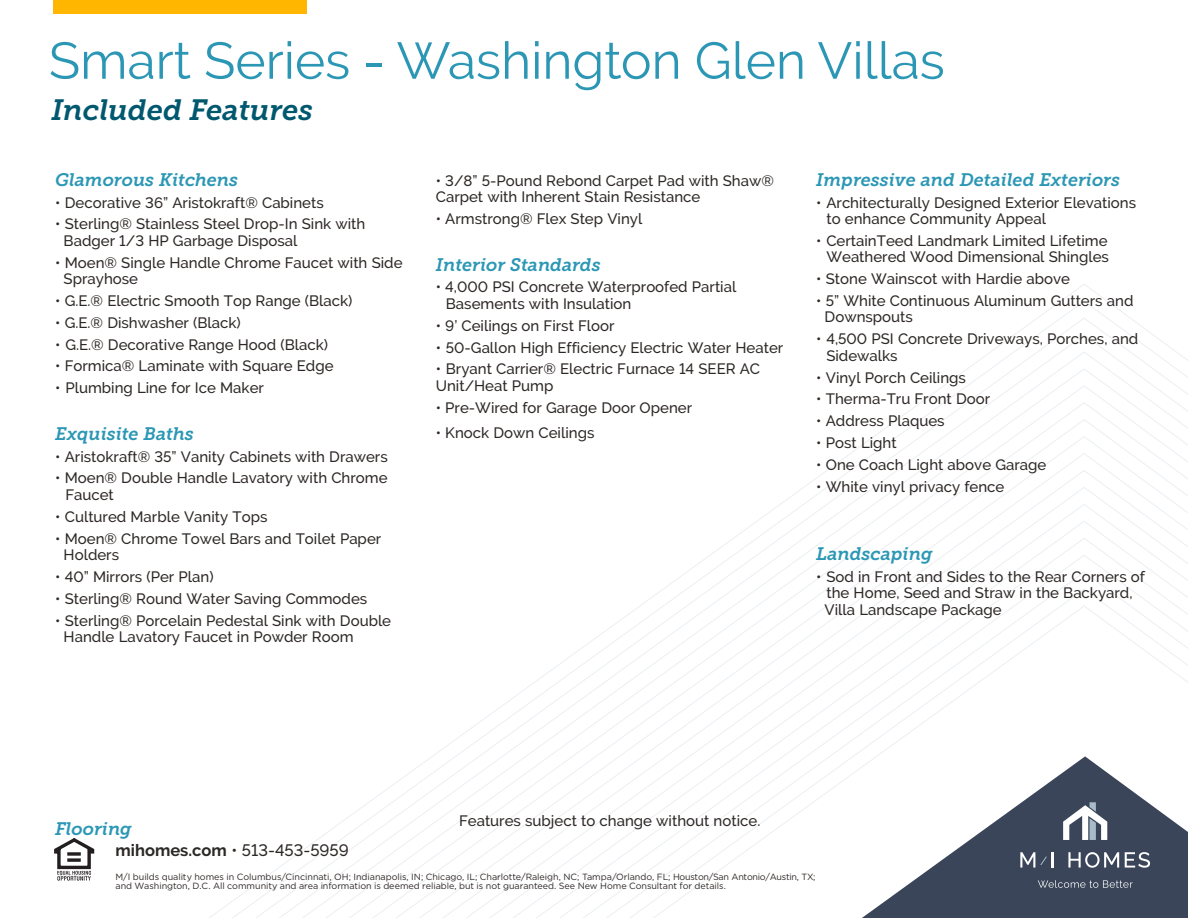
<style>
.page{position:relative;width:1188px;height:918px;background:#fff}
.page>*{position:absolute;margin:0;border:0;box-sizing:border-box;transform-origin:0 0}
.t1{font:51.6px "Raleway";color:#2b97b5}
.t2{font:italic 29.25px "Museo Slab 700";color:#00586f}
.t3{font:italic 18px "Museo Slab 700";color:#2b97b5}
.t4{font:500 16.5px "Raleway";color:#2d2826}
.t5{font:500 15px/16.5px "Raleway";color:#2d2826}
.t6{font:9px "Gotham";letter-spacing:-.005em;color:#2d2826}
.s1{font-weight:700}
</style>
<div class="page">
<div style="left:53px;top:0;width:254px;height:14px;background:#ffb600"></div>
<svg style="left:209px;top:436px;width:979px;height:482px"></svg>
<svg style="left:862px;top:756px;width:326px;height:162px;fill:#3a4559"></svg>
<svg style="left:1038px;top:880px;width:95px;height:8px"></svg>
<svg style="left:1063px;top:802px;width:44px;height:38px"></svg>
<hr style="left:1051px;top:852px;width:3px;height:16px;background:#fff">
<svg style="left:1068px;top:852px;width:51px;height:16px"></svg>
<svg style="left:1020px;top:852px;width:27px;height:16px"></svg>
<svg style="left:1125px;top:852px;width:25px;height:16px"></svg>
<svg style="left:54px;top:838px;width:40px;height:43px"></svg>
<p class="t1" style="left:49px;top:31px;width:898px">Smart Series - Washington Glen Villas</p>
<p class="t2" style="left:52px;top:93px;width:263px">Included Features</p>
<p class="t3" style="left:55px;top:169px;width:184px">Glamorous Kitchens</p>
<p class="t5" style="left:55px;top:194px;width:270px">• Decorative 36” Aristokraft® Cabinets</p>
<p class="t5" style="left:64px;top:216px;width:303px;text-indent:-8px">• Sterling® Stainless Steel Drop-In Sink with<br>Badger 1/3 HP Garbage Disposal</p>
<p class="t5" style="left:64px;top:254px;width:340px;text-indent:-8px">• Moen® Single Handle Chrome Faucet with Side<br>Sprayhose</p>
<p class="t5" style="left:55px;top:292px;width:299px">• G.E.® Electric Smooth Top Range (Black)</p>
<p class="t5" style="left:55px;top:314px;width:187px">• G.E.® Dishwasher (Black)</p>
<p class="t5" style="left:55px;top:336px;width:274px">• G.E.® Decorative Range Hood (Black)</p>
<p class="t5" style="left:55px;top:358px;width:280px">• Formica® Laminate with Square Edge</p>
<p class="t5" style="left:55px;top:380px;width:210px">• Plumbing Line for Ice Maker</p>
<p class="t3" style="left:55px;top:424px;width:140px">Exquisite Baths</p>
<p class="t5" style="left:55px;top:448px;width:334px">• Aristokraft® 35” Vanity Cabinets with Drawers</p>
<p class="t5" style="left:65px;top:470px;width:324px;text-indent:-10px">• Moen® Double Handle Lavatory with Chrome<br>Faucet</p>
<p class="t5" style="left:55px;top:508px;width:214px">• Cultured Marble Vanity Tops</p>
<p class="t5" style="left:64px;top:530px;width:319px;text-indent:-8px">• Moen® Chrome Towel Bars and Toilet Paper<br>Holders</p>
<p class="t5" style="left:55px;top:568px;width:160px">• 40” Mirrors (Per Plan)</p>
<p class="t5" style="left:55px;top:590px;width:314px">• Sterling® Round Water Saving Commodes</p>
<p class="t5" style="left:64px;top:612px;width:329px;text-indent:-8px">• Sterling® Porcelain Pedestal Sink with Double<br>Handle Lavatory Faucet in Powder Room</p>
<p class="t5" style="left:436px;top:172px;width:340px">• 3/8” 5-Pound Rebond Carpet Pad with Shaw®<br>Carpet with Inherent Stain Resistance</p>
<p class="t5" style="left:436px;top:210px;width:208px">• Armstrong® Flex Step Vinyl</p>
<p class="t3" style="left:436px;top:254px;width:166px">Interior Standards</p>
<p class="t5" style="left:446px;top:279px;width:292px;text-indent:-10px">• 4,000 PSI Concrete Waterproofed Partial<br>Basements with Insulation</p>
<p class="t5" style="left:436px;top:317px;width:180px">• 9’ Ceilings on First Floor</p>
<p class="t5" style="left:436px;top:339px;width:349px">• 50-Gallon High Efficiency Electric Water Heater</p>
<p class="t5" style="left:436px;top:361px;width:326px">• Bryant Carrier® Electric Furnace 14 SEER AC<br>Unit/Heat Pump</p>
<p class="t5" style="left:436px;top:399px;width:258px">• Pre-Wired for Garage Door Opener</p>
<p class="t5" style="left:436px;top:424px;width:160px">• Knock Down Ceilings</p>
<p class="t3" style="left:816px;top:169px;width:305px">Impressive and Detailed Exteriors</p>
<p class="t5" style="left:826px;top:194px;width:311px;text-indent:-10px">• Architecturally Designed Exterior Elevations to enhance Community Appeal</p>
<p class="t5" style="left:816px;top:232px;width:294px;text-align:right">• CertainTeed Landmark Limited Lifetime<br>Weathered Wood Dimensional Shingles</p>
<p class="t5" style="left:816px;top:271px;width:255px">• Stone Wainscot with Hardie above</p>
<p class="t5" style="left:825px;top:292px;width:310px;text-indent:-8px">• 5” White Continuous Aluminum Gutters and<br>Downspouts</p>
<p class="t5" style="left:826px;top:331px;width:313px;text-indent:-10px">• 4,500 PSI Concrete Driveways, Porches, and<br>Sidewalks</p>
<p class="t5" style="left:816px;top:369px;width:151px">• Vinyl Porch Ceilings</p>
<p class="t5" style="left:816px;top:391px;width:175px">• Therma-Tru Front Door</p>
<p class="t5" style="left:816px;top:413px;width:130px">• Address Plaques</p>
<p class="t5" style="left:816px;top:435px;width:82px">• Post Light</p>
<p class="t5" style="left:816px;top:456px;width:232px">• One Coach Light above Garage</p>
<p class="t5" style="left:816px;top:478px;width:190px">• White vinyl privacy fence</p>
<p class="t3" style="left:816px;top:544px;width:118px">Landscaping</p>
<p class="t5" style="left:825px;top:568px;width:322px;text-indent:-8px">• Sod in Front and Sides to the Rear Corners of the Home, Seed and Straw in the Backyard,<br>Villa Landscape Package</p>
<p class="t3" style="left:55px;top:818px;width:78px">Flooring</p>
<p class="t4" style="left:116px;top:841px;width:235px"><span class="s1">mihomes.com</span> • 513-453-5959</p>
<p class="t5" style="left:459px;top:812px;width:303px">Features subject to change without notice.</p>
<p class="t6" style="left:116px;top:871px;width:702px">M/I builds quality homes in Columbus/Cincinnati, OH; Indianapolis, IN; Chicago, IL; Charlotte/Raleigh, NC; Tampa/Orlando, FL; Houston/San Antonio/Austin, TX;</p>
<p class="t6" style="left:116px;top:880px;width:612px">and Washington, D.C. All community and area information is deemed reliable, but is not guaranteed. See New Home Consultant for details.</p>
</div>
